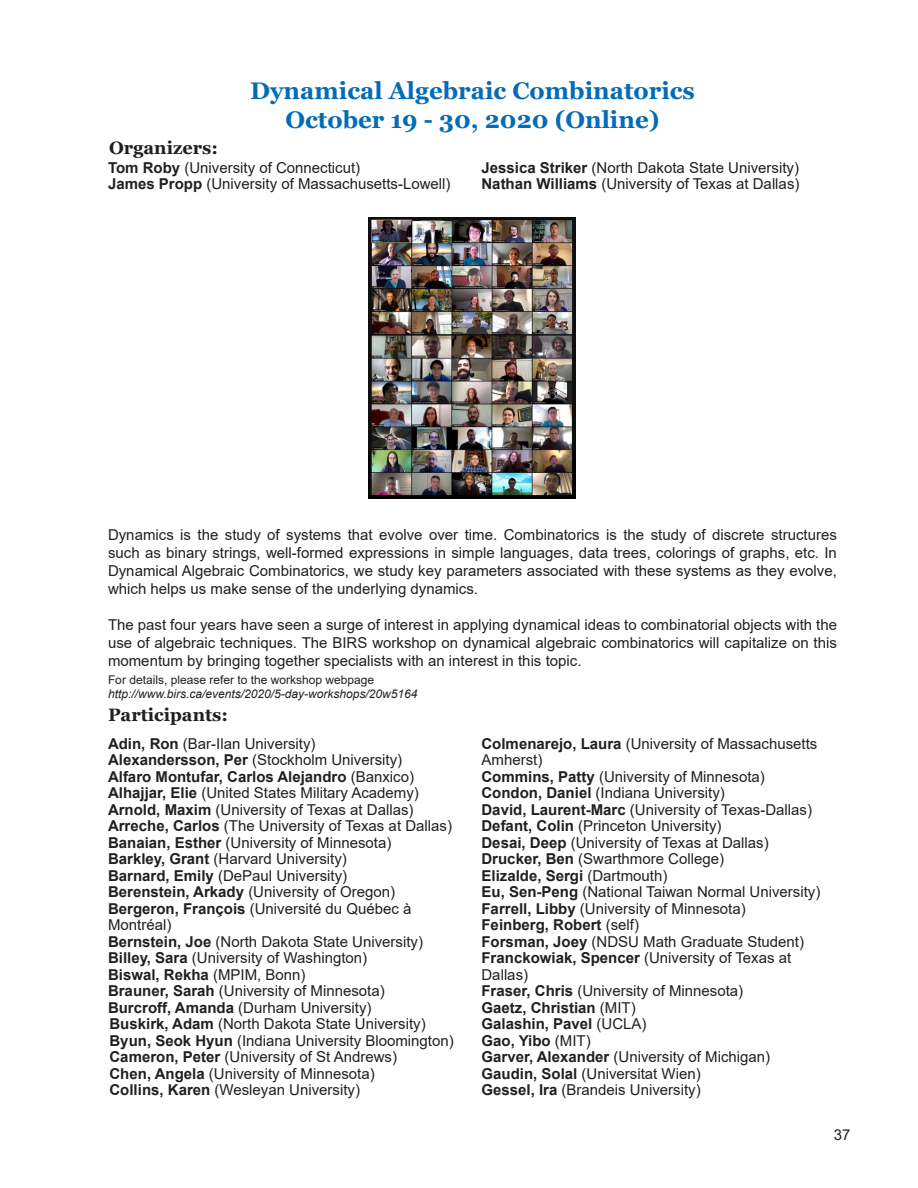
<style>
.page{position:relative;width:918px;height:1188px;background:#fff}
.page>*{position:absolute;margin:0;border:0;box-sizing:border-box;transform-origin:0 0}
.t1{font:700 24px "Georgia";color:#046cb6}
.Section{font:700 18px "Georgia";color:#231f20}
.Names{font:15px/18px "Arial";color:#231f20}
.Names-2{font:700 15px "Arial";color:#231f20}
.URL{font:italic 12px "Arial";color:#231f20}
.URL-2{font:12px "Arial";color:#231f20}
.s1{font-weight:700}
.s2{font-weight:400}
</style>
<div class="page">
<img style="left:369px;top:218px;width:207px;height:280px">
<p class="Section" style="left:109px;top:136px;width:110px">Organizers:</p>
<p class="t1" style="left:250px;top:75px;width:446px">Dynamical Algebraic Combinatorics</p>
<p class="t1" style="left:286px;top:104px;width:375px">October 19 - 30, 2020 (Online)</p>
<p class="Names" style="left:108px;top:159px;width:254px"><span class="s1">Tom Roby</span> (University of Connecticut)</p>
<p class="Names" style="left:108px;top:175px;width:344px"><span class="s1">James Propp</span> (University of Massachusetts-Lowell)</p>
<p class="Names" style="left:482px;top:159px;width:319px"><span class="s1">Jessica Striker</span> (North Dakota State University)</p>
<p class="Names" style="left:482px;top:175px;width:319px"><span class="s1">Nathan Williams</span> (University of Texas at Dallas)</p>
<p class="Names" style="left:108px;top:525px;width:731px;text-align:justify">Dynamics is the study of systems that evolve over time. Combinatorics is the study of discrete structures such as binary strings, well-formed expressions in simple languages, data trees, colorings of graphs, etc. In Dynamical Algebraic Combinatorics, we study key parameters associated with these systems as they evolve, which helps us make sense of the underlying dynamics.</p>
<p class="Names" style="left:108px;top:615px;width:731px;text-align:justify">The past four years have seen a surge of interest in applying dynamical ideas to combinatorial objects with the use of algebraic techniques. The BIRS workshop on dynamical algebraic combinatorics will capitalize on this momentum by bringing together specialists with an interest in this topic.</p>
<p class="URL-2" style="left:108px;top:671px;width:268px">For details, please refer to the workshop webpage</p>
<p class="URL" style="left:108px;top:686px;width:311px">http://www.birs.ca/events/2020/5-day-workshops/20w5164</p>
<p class="Section" style="left:108px;top:704px;width:122px">Participants:</p>
<p class="Names" style="left:108px;top:735px;width:209px"><span class="s1">Adin, Ron</span> (Bar-Ilan University)</p>
<p class="Names" style="left:108px;top:751px;width:296px"><span class="s1">Alexandersson, Per</span> (Stockholm University)</p>
<p class="Names-2" style="left:108px;top:766px;width:308px">Alfaro Montufar, Carlos Alejandro <span class="s2">(Banxico)</span></p>
<p class="Names" style="left:108px;top:784px;width:312px"><span class="s1">Alhajjar, Elie</span> (United States Military Academy)</p>
<p class="Names" style="left:108px;top:801px;width:307px"><span class="s1">Arnold, Maxim</span> (University of Texas at Dallas)</p>
<p class="Names" style="left:108px;top:817px;width:346px"><span class="s1">Arreche, Carlos</span> (The University of Texas at Dallas)</p>
<p class="Names" style="left:108px;top:834px;width:285px"><span class="s1">Banaian, Esther</span> (University of Minnesota)</p>
<p class="Names" style="left:108px;top:850px;width:240px"><span class="s1">Barkley, Grant</span> (Harvard University)</p>
<p class="Names" style="left:108px;top:867px;width:241px"><span class="s1">Barnard, Emily</span> (DePaul University)</p>
<p class="Names" style="left:108px;top:883px;width:289px"><span class="s1">Berenstein, Arkady</span> (University of Oregon)</p>
<p class="Names" style="left:108px;top:900px;width:305px;line-height:16.5px"><span class="s1">Bergeron, François</span> (Université du Québec à<br>Montréal)</p>
<p class="Names" style="left:108px;top:933px;width:317px"><span class="s1">Bernstein, Joe</span> (North Dakota State University)</p>
<p class="Names" style="left:108px;top:949px;width:261px"><span class="s1">Billey, Sara</span> (University of Washington)</p>
<p class="Names-2" style="left:108px;top:964px;width:199px">Biswal, Rekha <span class="s2">(MPIM, Bonn)</span></p>
<p class="Names" style="left:108px;top:982px;width:278px"><span class="s1">Brauner, Sarah</span> (University of Minnesota)</p>
<p class="Names" style="left:108px;top:999px;width:265px"><span class="s1">Burcroff, Amanda</span> (Durham University)</p>
<p class="Names" style="left:110px;top:1015px;width:318px"><span class="s1">Buskirk, Adam</span> (North Dakota State University)</p>
<p class="Names" style="left:110px;top:1032px;width:346px"><span class="s1">Byun, Seok Hyun</span> (Indiana University Bloomington)</p>
<p class="Names" style="left:110px;top:1048px;width:289px"><span class="s1">Cameron, Peter</span> (University of St Andrews)</p>
<p class="Names" style="left:110px;top:1065px;width:267px"><span class="s1">Chen, Angela</span> (University of Minnesota)</p>
<p class="Names" style="left:110px;top:1081px;width:252px"><span class="s1">Collins, Karen</span> (Wesleyan University)</p>
<p class="Names" style="left:482px;top:735px;width:337px;line-height:16.5px"><span class="s1">Colmenarejo, Laura</span> (University of Massachusetts<br>Amherst)</p>
<p class="Names" style="left:482px;top:768px;width:285px"><span class="s1">Commins, Patty</span> (University of Minnesota)</p>
<p class="Names" style="left:482px;top:784px;width:245px"><span class="s1">Condon, Daniel</span> (Indiana University)</p>
<p class="Names" style="left:482px;top:801px;width:332px"><span class="s1">David, Laurent-Marc</span> (University of Texas-Dallas)</p>
<p class="Names" style="left:482px;top:817px;width:242px"><span class="s1">Defant, Colin</span> (Princeton University)</p>
<p class="Names" style="left:482px;top:834px;width:289px"><span class="s1">Desai, Deep</span> (University of Texas at Dallas)</p>
<p class="Names" style="left:482px;top:850px;width:244px"><span class="s1">Drucker, Ben</span> (Swarthmore College)</p>
<p class="Names-2" style="left:482px;top:865px;width:187px">Elizalde, Sergi <span class="s2">(Dartmouth)</span></p>
<p class="Names" style="left:482px;top:883px;width:340px"><span class="s1">Eu, Sen-Peng</span> (National Taiwan Normal University)</p>
<p class="Names" style="left:482px;top:900px;width:266px"><span class="s1">Farrell, Libby</span> (University of Minnesota)</p>
<p class="Names-2" style="left:482px;top:915px;width:159px">Feinberg, Robert <span class="s2">(self)</span></p>
<p class="Names" style="left:482px;top:933px;width:324px"><span class="s1">Forsman, Joey</span> (NDSU Math Graduate Student)</p>
<p class="Names" style="left:482px;top:950px;width:311px;line-height:16.5px"><span class="s1">Franckowiak, Spencer</span> (University of Texas at<br>Dallas)</p>
<p class="Names" style="left:482px;top:982px;width:263px"><span class="s1">Fraser, Chris</span> (University of Minnesota)</p>
<p class="Names-2" style="left:482px;top:997px;width:156px">Gaetz, Christian <span class="s2">(MIT)</span></p>
<p class="Names-2" style="left:482px;top:1014px;width:167px">Galashin, Pavel <span class="s2">(UCLA)</span></p>
<p class="Names-2" style="left:482px;top:1030px;width:111px">Gao, Yibo <span class="s2">(MIT)</span></p>
<p class="Names" style="left:482px;top:1048px;width:290px"><span class="s1">Garver, Alexander</span> (University of Michigan)</p>
<p class="Names" style="left:482px;top:1065px;width:221px"><span class="s1">Gaudin, Solal</span> (Universitat Wien)</p>
<p class="Names" style="left:482px;top:1081px;width:221px"><span class="s1">Gessel, Ira</span> (Brandeis University)</p>
<p class="Names" style="left:834px;top:1126px;width:18px">37</p>
</div>
